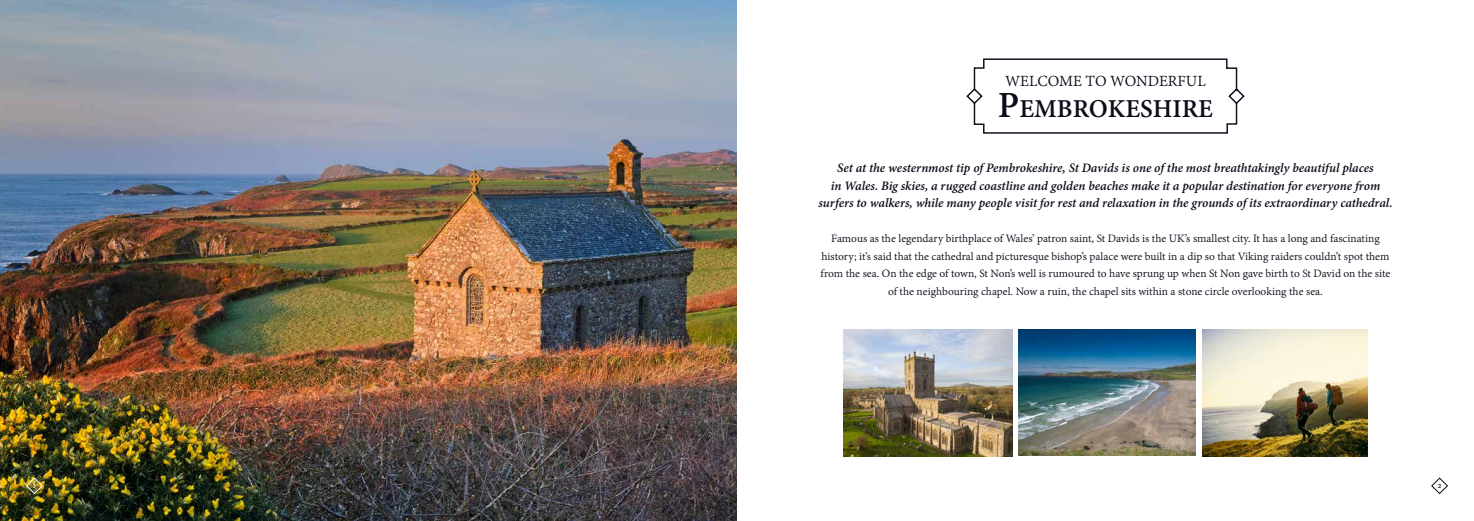
<style>
.page{position:relative;width:1474px;height:521px;background:#fff}
.page>*{position:absolute;margin:0;border:0;box-sizing:border-box;transform-origin:0 0}
.t1{font:700 28px "Adobe Devanagari";color:#0e0b1a}
.t2{font:16.8px "Adobe Devanagari";color:#0e0b1a}
.t3{font:italic 700 14px/17.5px "Adobe Devanagari";letter-spacing:-.005em;color:#0e0b1a;text-align:center}
.t4{font:12.25px/17.5px "Adobe Devanagari";color:#0e0b1a;text-align:center}
.t5{font:700 7.88px "Adobe Devanagari";color:#0e0b1a}
.t6{font:700 7.88px "Adobe Devanagari";color:#fff}
.s1{font-size:39.99px}
</style>
<div class="page">
<img style="left:0;top:0;width:737px;height:521px">
<svg style="left:1431px;top:477px;width:17px;height:17px"></svg>
<svg style="left:966px;top:58px;width:279px;height:76px"></svg>
<img style="left:843px;top:329px;width:169px;height:127px">
<img style="left:1202px;top:329px;width:165px;height:127px">
<img style="left:1018px;top:329px;width:177px;height:127px">
<svg style="left:26px;top:477px;width:17px;height:17px"></svg>
<p class="t6" style="left:33px;top:481px;width:5px">1</p>
<h2 class="t2" style="left:1005px;top:72px;width:202px">WELCOME TO WONDERFUL</h2>
<h1 class="t1" style="left:997px;top:93px;width:217px"><span class="s1">P</span>EMBROKESHIRE</h1>
<p class="t3" style="left:818px;top:161px;width:575px">Set at the westernmost tip of Pembrokeshire, St Davids is one of the most breathtakingly beautiful places<br>in Wales. Big skies, a rugged coastline and golden beaches make it a popular destination for everyone from surfers to walkers, while many people visit for rest and relaxation in the grounds of its extraordinary cathedral.</p>
<p class="t4" style="left:820px;top:231px;width:571px">Famous as the legendary birthplace of Wales’ patron saint, St Davids is the UK’s smallest city. It has a long and fascinating history; it’s said that the cathedral and picturesque bishop’s palace were built in a dip so that Viking raiders couldn’t spot them from the sea. On the edge of town, St Non’s well is rumoured to have sprung up when St Non gave birth to St David on the site of the neighbouring chapel. Now a ruin, the chapel sits within a stone circle overlooking the sea.</p>
<p class="t5" style="left:1437px;top:481px;width:5px">2</p>
</div>
